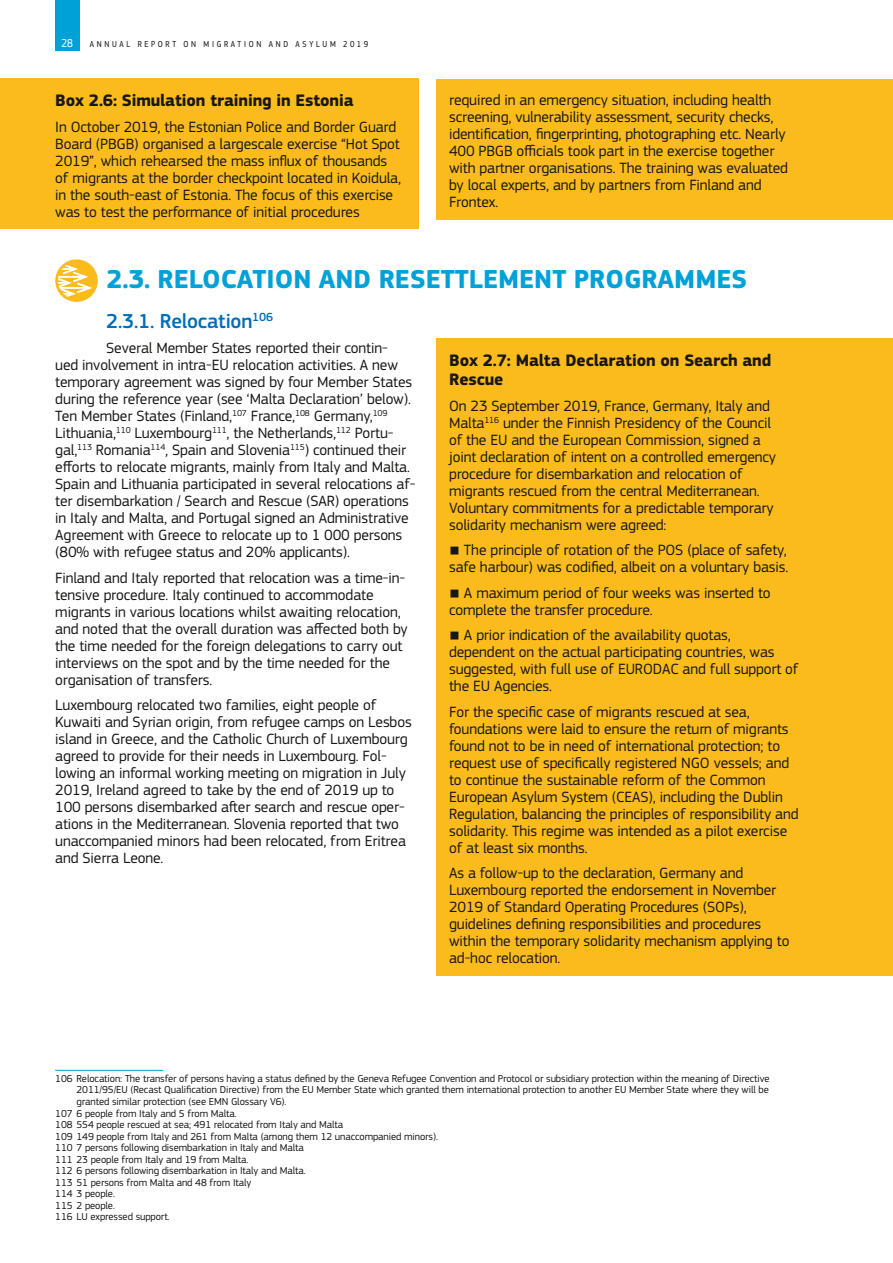
<style>
.page{position:relative;width:893px;height:1263px;background:#fff}
.page>*{position:absolute;margin:0;border:0;box-sizing:border-box;transform-origin:0 0}
.t1{font:700 27px "EC Square Sans Pro";color:#00a1d7}
.t2{font:500 21px "EC Square Sans Pro";letter-spacing:-.01em;color:#006db7}
.t3{font:700 17.25px/19px "EC Square Sans Pro";letter-spacing:-.01em;color:#181716}
.t4{font:15.45px/17px "EC Square Sans Pro";letter-spacing:-.01em;color:#181716}
.t5{font:12px "EC Square Sans Cond Pro";color:#fff}
.t6{font:10.5px "EC Square Sans Pro";letter-spacing:-.01em;color:#181716}
.t7{font:9px "EC Square Sans Cond Pro";letter-spacing:.3em;color:#181716}
.s1{font-size:12.45px}
</style>
<div class="page">
<div style="left:55px;top:0;width:24px;height:51px;background:#00a1d7"></div>
<div style="left:0;top:79px;width:418px;height:40px;background:#fbbb1d"></div>
<div style="left:0;top:106px;width:418px;height:123px;background:#fbbb1d"></div>
<hr style="left:55px;top:1070px;width:108px;height:1px;background:#00a1d7">
<div style="left:436px;top:79px;width:457px;height:140px;background:#fbbb1d"></div>
<div style="left:436px;top:338px;width:457px;height:60px;background:#fbbb1d"></div>
<div style="left:436px;top:384px;width:457px;height:158px;background:#fbbb1d"></div>
<div style="left:436px;top:529px;width:457px;height:56px;background:#fbbb1d"></div>
<div style="left:436px;top:571px;width:457px;height:56px;background:#fbbb1d"></div>
<div style="left:436px;top:614px;width:457px;height:90px;background:#fbbb1d"></div>
<div style="left:436px;top:690px;width:457px;height:175px;background:#fbbb1d"></div>
<div style="left:436px;top:852px;width:457px;height:124px;background:#fbbb1d"></div>
<svg style="left:55px;top:263px;width:40px;height:38px"></svg>
<div style="left:55px;top:259px;width:43px;height:43px;border:3px solid #fbbb1d;border-radius:50%"></div>
<p class="t5" style="left:62px;top:36px;width:13px">28</p>
<p class="t7" style="left:90px;top:39px;width:280px">ANNUAL REPORT ON MIGRATION AND ASYLUM 2019</p>
<p class="t3" style="left:55px;top:92px;width:300px">Box 2.6: Simulation training in Estonia</p>
<p class="t4" style="left:55px;top:119px;width:347px">In October 2019, the Estonian Police and Border Guard Board (PBGB) organised a largescale exercise “Hot Spot 2019”, which rehearsed the mass influx of thousands of migrants at the border checkpoint located in Koidula, in the south-east of Estonia. The focus of this exercise was to test the performance of initial procedures</p>
<p class="t4" style="left:449px;top:92px;width:340px">required in an emergency situation, including health screening, vulnerability assessment, security checks, identification, fingerprinting, photographing etc. Nearly 400 PBGB officials took part in the exercise together with partner organisations. The training was evaluated by local experts, and by partners from Finland and Frontex.</p>
<h1 class="t1" style="left:107px;top:263px;width:642px">2.3. RELOCATION AND RESETTLEMENT PROGRAMMES</h1>
<h2 class="t2" style="left:106px;top:308px;width:168px">2.3.1. Relocation<sup>106</sup></h2>
<p class="t4" style="left:55px;top:340px;width:362px;text-indent:51px">Several Member States reported their contin-<br>ued involvement in intra-EU relocation activities. A new temporary agreement was signed by four Member States during the reference year (see ‘Malta Declaration’ below).<br>Ten Member States (Finland,<sup>107</sup> France,<sup>108</sup> Germany,<sup>109<br></sup>Lithuania,<sup>110</sup> Luxembourg<sup>111</sup>, the Netherlands,<sup>112</sup> Portu&shy;gal,<sup>113</sup> Romania<sup>114</sup>, Spain and Slovenia<sup>115</sup>) continued their efforts to relocate migrants, mainly from Italy and Malta.<br>Spain and Lithuania participated in several relocations af&shy;ter disembarkation / Search and Rescue (SAR) operations in Italy and Malta, and Portugal signed an Administrative Agreement with Greece to relocate up to 1 000 persons (80% with refugee status and 20% applicants).</p>
<p class="t4" style="left:55px;top:569px;width:354px">Finland and Italy reported that relocation was a time-in&shy;tensive procedure. Italy continued to accommodate migrants in various locations whilst awaiting relocation, and noted that the overall duration was affected both by the time needed for the foreign delegations to carry out interviews on the spot and by the time needed for the organisation of transfers.</p>
<p class="t4" style="left:55px;top:696px;width:358px">Luxembourg relocated two families, eight people of Kuwaiti and Syrian origin, from refugee camps on Lesbos island in Greece, and the Catholic Church of Luxembourg agreed to provide for their needs in Luxembourg. Fol&shy;lowing an informal working meeting on migration in July 2019, Ireland agreed to take by the end of 2019 up to 100 persons disembarked after search and rescue oper&shy;ations in the Mediterranean. Slovenia reported that two unaccompanied minors had been relocated, from Eritrea and Sierra Leone.</p>
<p class="t3" style="left:449px;top:352px;width:324px">Box 2.7: Malta Declaration on Search and<br>Rescue</p>
<p class="t4" style="left:449px;top:397px;width:329px">On 23 September 2019, France, Germany, Italy and Malta<sup>116</sup> under the Finnish Presidency of the Council of the EU and the European Commission, signed a joint declaration of intent on a controlled emergency procedure for disembarkation and relocation of migrants rescued from the central Mediterranean.<br>Voluntary commitments for a predictable temporary solidarity mechanism were agreed:</p>
<p class="t4" style="left:449px;top:542px;width:341px"><span class="s1">■</span> The principle of rotation of the POS (place of safety, safe harbour) was codified, albeit on a voluntary basis.</p>
<p class="t4" style="left:449px;top:584px;width:323px"><span class="s1">■</span> A maximum period of four weeks was inserted to complete the transfer procedure.</p>
<p class="t4" style="left:449px;top:627px;width:351px"><span class="s1">■</span> A prior indication of the availability quotas, dependent on the actual participating countries, was suggested, with full use of EURODAC and full support of the EU Agencies.</p>
<p class="t4" style="left:449px;top:703px;width:351px">For the specific case of migrants rescued at sea, foundations were laid to ensure the return of migrants found not to be in need of international protection; to request use of specifically registered NGO vessels; and to continue the sustainable reform of the Common European Asylum System (CEAS), including the Dublin Regulation, balancing the principles of responsibility and solidarity. This regime was intended as a pilot exercise of at least six months.</p>
<p class="t4" style="left:449px;top:865px;width:342px">As a follow-up to the declaration, Germany and Luxembourg reported the endorsement in November 2019 of Standard Operating Procedures (SOPs), guidelines defining responsibilities and procedures within the temporary solidarity mechanism applying to ad-hoc relocation.</p>
<p class="t6" style="left:55px;top:1072px;width:716px">106 Relocation: The transfer of persons having a status defined by the Geneva Refugee Convention and Protocol or subsidiary protection within the meaning of Directive</p>
<p class="t6" style="left:77px;top:1084px;width:694px">2011/95/EU (Recast Qualification Directive) from the EU Member State which granted them international protection to another EU Member State where they will be</p>
<p class="t6" style="left:77px;top:1095px;width:211px">granted similar protection (see EMN Glossary V6).</p>
<p class="t6" style="left:55px;top:1107px;width:183px">107 6 people from Italy and 5 from Malta.</p>
<p class="t6" style="left:55px;top:1118px;width:289px">108 554 people rescued at sea; 491 relocated from Italy and Malta</p>
<p class="t6" style="left:55px;top:1130px;width:384px">109 149 people from Italy and 261 from Malta (among them 12 unaccompanied minors).</p>
<p class="t6" style="left:55px;top:1141px;width:250px">110 7 persons following disembarkation in Italy and Malta</p>
<p class="t6" style="left:55px;top:1153px;width:195px">111 23 people from Italy and 19 from Malta.</p>
<p class="t6" style="left:55px;top:1165px;width:252px">112 6 persons following disembarkation in Italy and Malta.</p>
<p class="t6" style="left:55px;top:1176px;width:198px">113 51 persons from Malta and 48 from Italy</p>
<p class="t6" style="left:55px;top:1188px;width:61px">114 3 people.</p>
<p class="t6" style="left:55px;top:1199px;width:61px">115 2 people.</p>
<p class="t6" style="left:55px;top:1211px;width:116px">116 LU expressed support.</p>
</div>
